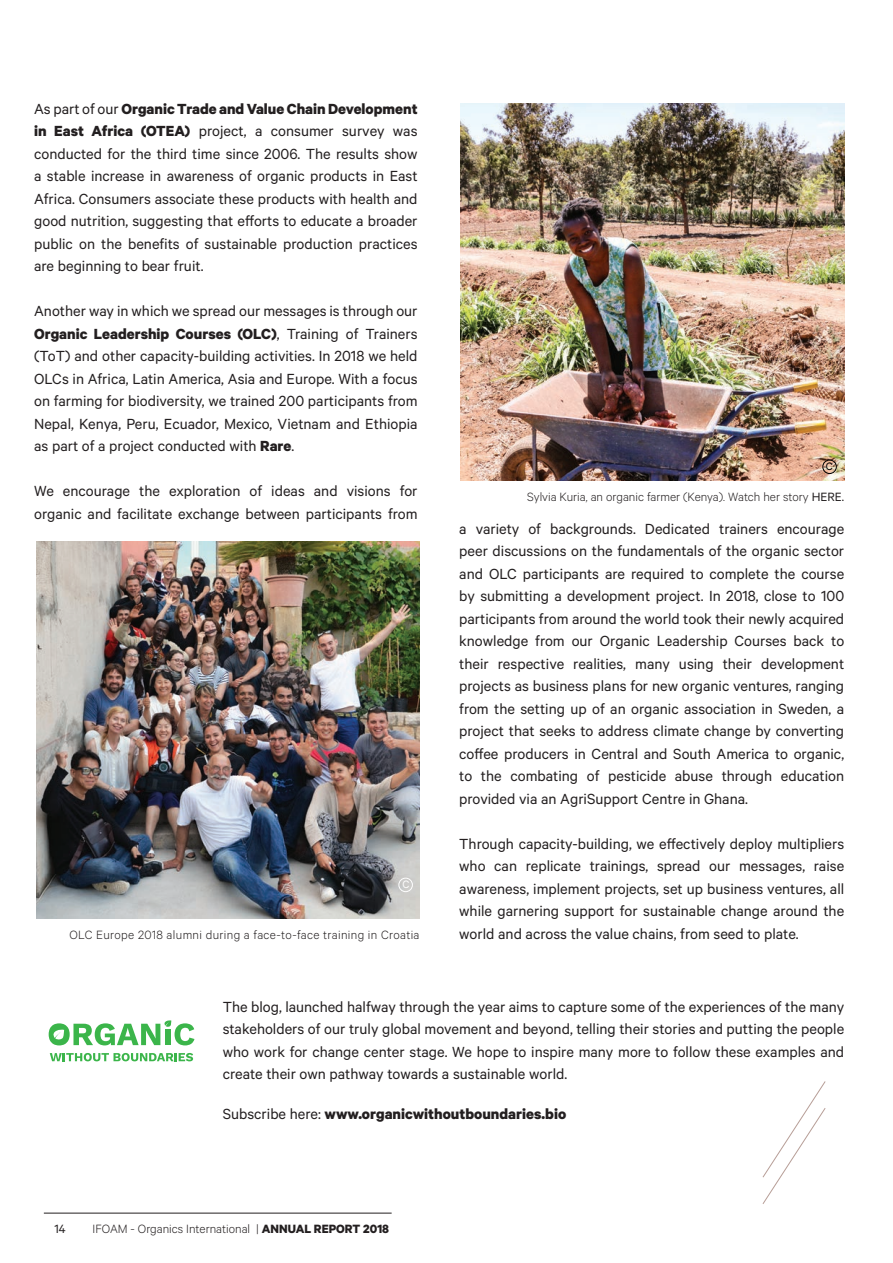
<style>
.page{position:relative;width:893px;height:1263px;background:#fff}
.page>*{position:absolute;margin:0;border:0;box-sizing:border-box;transform-origin:0 0}
.t1{font:16.5px/22.5px "Calibre";color:#231f20;text-align:justify}
.t2{font:700 16.5px "Calibre";color:#231f20}
.t3{font:300 13.5px "Calibre";color:#231f20}
.t4{font:300 13.5px "Calibre";letter-spacing:.025em;color:#231f20}
.t5{font:13.5px "Calibre";color:#231f20}
.t6{font:12px "Calibre";color:#fff}
.t7{font:12px "Calibre";color:#000}
.s1{font-weight:700}
.s2{font-weight:400}
</style>
<div class="page">
<hr style="left:44px;top:1213px;width:348px;height:1px;background:#231f20">
<img style="left:461px;top:103px;width:383px;height:378px">
<img style="left:36px;top:541px;width:384px;height:377px">
<svg style="left:762px;top:1081px;width:64px;height:123px"></svg>
<div style="left:398px;top:878px;width:15px;height:14px;border:1px solid #fff;border-radius:50%"></div>
<div style="left:822px;top:460px;width:15px;height:14px;border:1px solid #000;border-radius:50%"></div>
<svg style="left:50px;top:1053px;width:143px;height:8px"></svg>
<svg style="left:49px;top:1020px;width:145px;height:25px"></svg>
<p class="t1" style="left:34px;top:97px;width:385px">As part of our <span class="s1">Organic Trade and Value Chain Development in East Africa (OTEA)</span> project, a consumer survey was conducted for the third time since 2006. The results show a stable increase in awareness of organic products in East Africa. Consumers associate these products with health and good nutrition, suggesting that efforts to educate a broader public on the benefits of sustainable production practices are beginning to bear fruit.</p>
<p class="t1" style="left:34px;top:299px;width:385px">Another way in which we spread our messages is through our <span class="s1">Organic Leadership Courses (OLC)</span>, Training of Trainers (ToT) and other capacity-building activities. In 2018 we held OLCs in Africa, Latin America, Asia and Europe. With a focus on farming for biodiversity, we trained 200 participants from Nepal, Kenya, Peru, Ecuador, Mexico, Vietnam and Ethiopia as part of a project conducted with <span class="s1">Rare</span>.</p>
<p class="t1" style="left:34px;top:479px;width:385px">We encourage the exploration of ideas and visions for organic and facilitate exchange between participants from</p>
<p class="t3" style="left:527px;top:489px;width:319px">Sylvia Kuria, an organic farmer (Kenya). Watch her story <span class="s2">HERE.</span></p>
<p class="t7" style="left:826px;top:460px;width:9px">C</p>
<p class="t1" style="left:459px;top:517px;width:386px">a variety of backgrounds. Dedicated trainers encourage peer discussions on the fundamentals of the organic sector and OLC participants are required to complete the course by submitting a development project. In 2018, close to 100 participants from around the world took their newly acquired knowledge from our Organic Leadership Courses back to their respective realities, many using their development projects as business plans for new organic ventures, ranging from the setting up of an organic association in Sweden, a project that seeks to address climate change by converting coffee producers in Central and South America to organic, to the combating of pesticide abuse through education provided via an AgriSupport Centre in Ghana.</p>
<p class="t1" style="left:459px;top:832px;width:386px">Through capacity-building, we effectively deploy multipliers who can replicate trainings, spread our messages, raise awareness, implement projects, set up business ventures, all while garnering support for sustainable change around the world and across the value chains, from seed to plate.</p>
<p class="t6" style="left:402px;top:878px;width:9px">C</p>
<p class="t4" style="left:70px;top:927px;width:352px">OLC Europe 2018 alumni during a face-to-face training in Croatia</p>
<p class="t1" style="left:223px;top:995px;width:623px">The blog, launched halfway through the year aims to capture some of the experiences of the many stakeholders of our truly global movement and beyond, telling their stories and putting the people who work for change center stage. We hope to inspire many more to follow these examples and create their own pathway towards a sustainable world.</p>
<p class="t2" style="left:223px;top:1104px;width:345px"><span class="s2">Subscribe here:</span> www.organicwithoutboundaries.bio</p>
<p class="t5" style="left:55px;top:1221px;width:13px">14</p>
<p class="t3" style="left:93px;top:1221px;width:298px">IFOAM - Organics International | <span class="s1">ANNUAL REPORT 2018</span></p>
</div>
